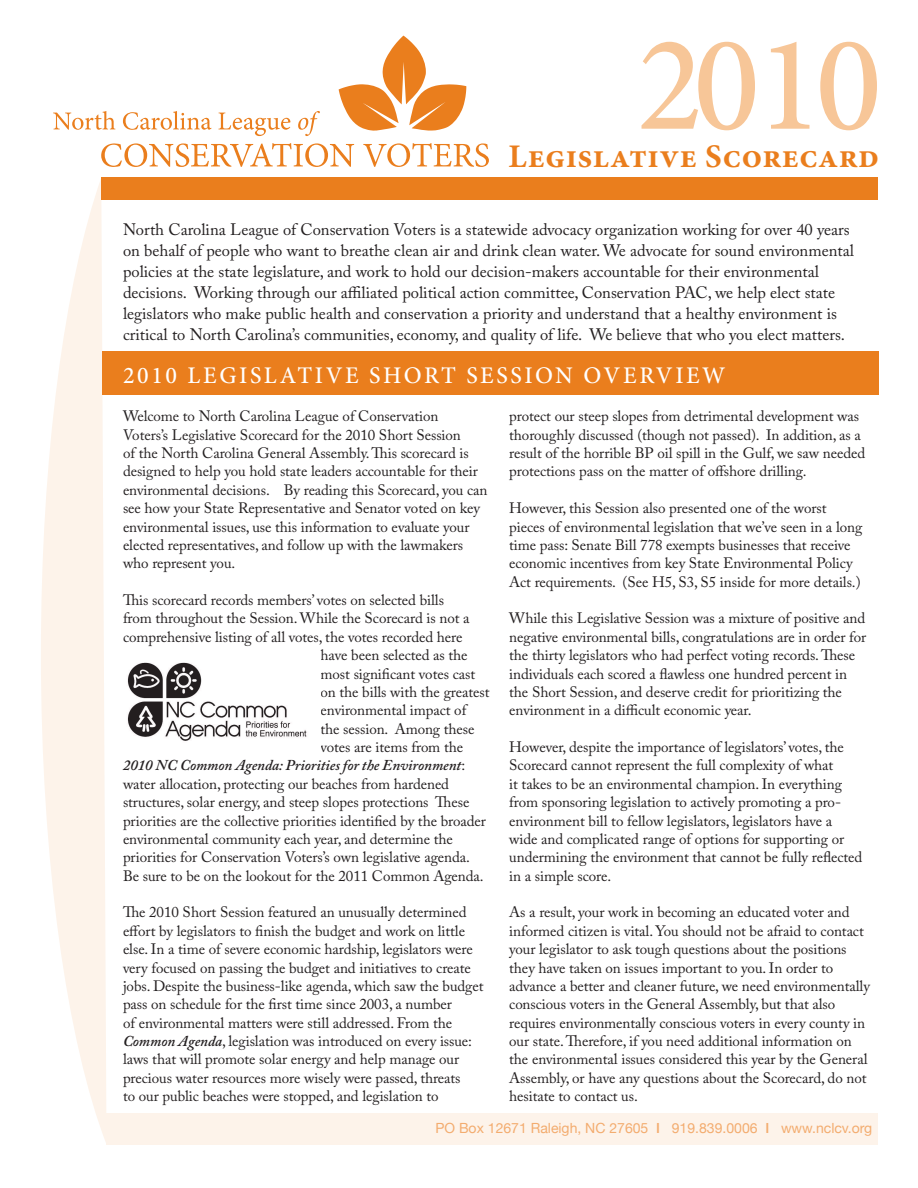
<style>
.page{position:relative;width:918px;height:1188px;background:#fff}
.page>*{position:absolute;margin:0;border:0;box-sizing:border-box;transform-origin:0 0}
.t1{font:500 136.95px "Minion Pro";color:#f7c698}
.t2{font:700 33px "Minion Pro";letter-spacing:.015em;color:#ea7e1d}
.t3{font:500 23.85px "Minion Pro";letter-spacing:.11em;color:#fff}
.t4{font:16.5px/21px "Adobe Caslon Pro";color:#231f20}
.t5{font:15px/18.3px "Adobe Caslon Pro";letter-spacing:-.005em;color:#231f20}
.t6{font:italic 600 15px "Adobe Caslon Pro";letter-spacing:-.005em;color:#231f20}
.t7{font:14.1px "Helvetica Neue";color:#f3ac6f}
.s1{font-weight:400;font-style:normal}
.s2{font-weight:600;font-style:italic}
.s3{font-family:"Helvetica Neue LT Std";font-weight:500}
</style>
<div class="page">
<svg style="left:41px;top:180px;width:65px;height:962px;fill:#fdf3ea"></svg>
<div style="left:102px;top:352px;width:776px;height:43px;background:#ea7e1d"></div>
<div style="left:101px;top:178px;width:777px;height:22px;background:#ea7e1d"></div>
<div style="left:106px;top:1113px;width:772px;height:31px;background:#fdf3ea"></div>
<img style="left:127px;top:662px;width:180px;height:79px">
<svg style="left:53px;top:111px;width:62px;height:19px"></svg>
<svg style="left:123px;top:111px;width:89px;height:19px"></svg>
<svg style="left:219px;top:113px;width:71px;height:23px"></svg>
<svg style="left:298px;top:111px;width:22px;height:25px"></svg>
<svg style="left:101px;top:143px;width:253px;height:24px"></svg>
<svg style="left:363px;top:143px;width:126px;height:24px"></svg>
<svg style="left:339px;top:36px;width:127px;height:95px"></svg>
<p class="t1" style="left:637px;top:-8px;width:246px">2010</p>
<p class="t2" style="left:509px;top:133px;width:372px">Legislative Scorecard</p>
<p class="t4" style="left:123px;top:219px;width:733px">North Carolina League of Conservation Voters is a statewide advocacy organization working for over 40 years on behalf of people who want to breathe clean air and drink clean water. We advocate for sound environmental policies at the state legislature, and work to hold our decision-makers accountable for their environmental decisions. Working through our affiliated political action committee, Conservation PAC, we help elect state legislators who make public health and conservation a priority and understand that a healthy environment is critical to North Carolina’s communities, economy, and quality of life. We believe that who you elect matters.</p>
<p class="t3" style="left:123px;top:359px;width:604px">2010 LEGISLATIVE SHORT SESSION OVERVIEW</p>
<p class="t5" style="left:123px;top:407px;width:366px">Welcome to North Carolina League of Conservation<br>Voters’s Legislative Scorecard for the 2010 Short Session<br>of the North Carolina General Assembly. This scorecard is designed to help you hold state leaders accountable for their environmental decisions. By reading this Scorecard, you can see how your State Representative and Senator voted on key environmental issues, use this information to evaluate your elected representatives, and follow up with the lawmakers who represent you.</p>
<p class="t5" style="left:123px;top:591px;width:323px">This scorecard records members’ votes on selected bills</p>
<p class="t5" style="left:123px;top:609px;width:348px">from throughout the Session. While the Scorecard is not a</p>
<p class="t5" style="left:123px;top:627px;width:341px">comprehensive listing of all votes, the votes recorded here</p>
<p class="t5" style="left:321px;top:646px;width:149px">have been selected as the</p>
<p class="t5" style="left:321px;top:664px;width:156px">most significant votes cast</p>
<p class="t5" style="left:321px;top:683px;width:170px">on the bills with the greatest</p>
<p class="t5" style="left:321px;top:701px;width:147px">environmental impact of</p>
<p class="t5" style="left:321px;top:719px;width:156px">the session. Among these</p>
<p class="t5" style="left:321px;top:738px;width:144px">votes are items from the</p>
<p class="t6" style="left:123px;top:756px;width:344px">2010 NC Common Agenda: Priorities for the Environment<span class="s1">:</span></p>
<p class="t5" style="left:123px;top:774px;width:328px">water allocation, protecting our beaches from hardened</p>
<p class="t5" style="left:123px;top:793px;width:348px">structures, solar energy, and steep slopes protections These</p>
<p class="t5" style="left:123px;top:811px;width:364px">priorities are the collective priorities identified by the broader</p>
<p class="t5" style="left:123px;top:830px;width:332px">environmental community each year, and determine the</p>
<p class="t5" style="left:123px;top:848px;width:348px">priorities for Conservation Voters’s own legislative agenda.</p>
<p class="t5" style="left:123px;top:866px;width:362px">Be sure to be on the lookout for the 2011 Common Agenda.</p>
<p class="t5" style="left:123px;top:903px;width:362px">The 2010 Short Session featured an unusually determined effort by legislators to finish the budget and work on little else. In a time of severe economic hardship, legislators were very focused on passing the budget and initiatives to create jobs. Despite the business-like agenda, which saw the budget pass on schedule for the first time since 2003, a number<br>of environmental matters were still addressed. From the <span class="s2">Common Agenda</span>, legislation was introduced on every issue: laws that will promote solar energy and help manage our precious water resources more wisely were passed, threats<br>to our public beaches were stopped, and legislation to</p>
<p class="t5" style="left:509px;top:407px;width:357px">protect our steep slopes from detrimental development was thoroughly discussed (though not passed). In addition, as a result of the horrible BP oil spill in the Gulf, we saw needed protections pass on the matter of offshore drilling.</p>
<p class="t5" style="left:509px;top:499px;width:355px">However, this Session also presented one of the worst pieces of environmental legislation that we’ve seen in a long time pass: Senate Bill 778 exempts businesses that receive economic incentives from key State Environmental Policy Act requirements. (See H5, S3, S5 inside for more details.)</p>
<p class="t5" style="left:509px;top:609px;width:359px">While this Legislative Session was a mixture of positive and negative environmental bills, congratulations are in order for the thirty legislators who had perfect voting records. These individuals each scored a flawless one hundred percent in the Short Session, and deserve credit for prioritizing the environment in a difficult economic year.</p>
<p class="t5" style="left:509px;top:738px;width:355px">However, despite the importance of legislators’ votes, the Scorecard cannot represent the full complexity of what<br>it takes to be an environmental champion. In everything from sponsoring legislation to actively promoting a pro&shy;environment bill to fellow legislators, legislators have a wide and complicated range of options for supporting or undermining the environment that cannot be fully reflected in a simple score.</p>
<p class="t5" style="left:509px;top:903px;width:362px">As a result, your work in becoming an educated voter and informed citizen is vital. You should not be afraid to contact your legislator to ask tough questions about the positions they have taken on issues important to you. In order to advance a better and cleaner future, we need environmentally conscious voters in the General Assembly, but that also requires environmentally conscious voters in every county in our state. Therefore, if you need additional information on the environmental issues considered this year by the General Assembly, or have any questions about the Scorecard, do not hesitate to contact us.</p>
<p class="t7" style="left:435px;top:1120px;width:438px">PO Box 12671 Raleigh, NC 27605 <span class="s3">I</span> 919.839.0006 <span class="s3">I</span> www.nclcv.org</p>
</div>
